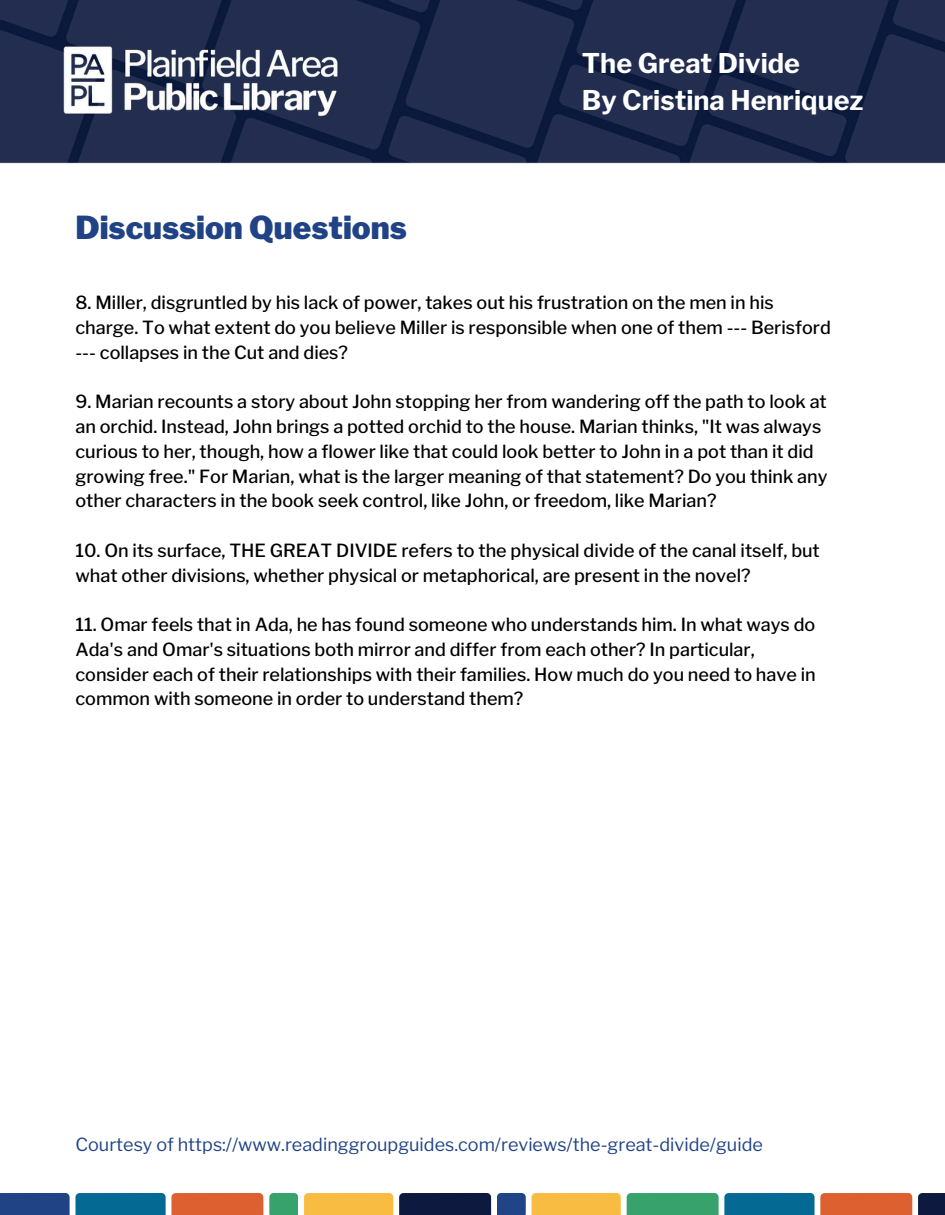
<style>
.page{position:relative;width:945px;height:1215px;background:#fff}
.page>*{position:absolute;margin:0;border:0;box-sizing:border-box;transform-origin:0 0}
.t1{font:900 31.5px "Libre Franklin";color:#204385}
.t2{font:700 27px/37.2px "Libre Franklin";color:#fff}
.t3{font:500 18px/24.8px "Libre Franklin";color:#000}
.t4{font:18px "Libre Franklin";color:#204385}
</style>
<div class="page">
<img style="left:0;top:0;width:945px;height:163px">
<svg style="left:0;top:1193px;width:263px;height:22px;background:#626372"></svg>
<svg style="left:269px;top:1193px;width:29px;height:22px"></svg>
<div style="left:304px;top:1193px;width:89px;height:22px;background:#f8bc42"></div>
<div style="left:399px;top:1193px;width:92px;height:22px;background:#0d193e"></div>
<svg style="left:497px;top:1193px;width:29px;height:22px"></svg>
<div style="left:532px;top:1193px;width:89px;height:22px;background:#f8bc42"></div>
<svg style="left:627px;top:1193px;width:285px;height:22px;background:#657f6b"></svg>
<div style="left:918px;top:1193px;width:27px;height:22px;background:#0d193e"></div>
<p class="t1" style="left:75px;top:209px;width:333px">Discussion Questions</p>
<h3 class="t2" style="left:582px;top:44px;width:283px">The Great Divide<br>By Cristina Henriquez</h3>
<h2 class="t3" style="left:75px;top:291px;width:757px">8. Miller, disgruntled by his lack of power, takes out his frustration on the men in his charge. To what extent do you believe Miller is responsible when one of them --- Berisford --- collapses in the Cut and dies?</h2>
<h1 class="t3" style="left:75px;top:390px;width:754px">9. Marian recounts a story about John stopping her from wandering off the path to look at an orchid. Instead, John brings a potted orchid to the house. Marian thinks, "It was always curious to her, though, how a flower like that could look better to John in a pot than it did growing free." For Marian, what is the larger meaning of that statement? Do you think any other characters in the book seek control, like John, or freedom, like Marian?</h1>
<h3 class="t3" style="left:75px;top:538px;width:746px">10. On its surface, THE GREAT DIVIDE refers to the physical divide of the canal itself, but what other divisions, whether physical or metaphorical, are present in the novel?</h3>
<h3 class="t3" style="left:75px;top:612px;width:742px">11. Omar feels that in Ada, he has found someone who understands him. In what ways do Ada's and Omar's situations both mirror and differ from each other? In particular, consider each of their relationships with their families. How much do you need to have in common with someone in order to understand them?</h3>
<h3 class="t4" style="left:75px;top:1134px;width:689px">Courtesy of https://www.readinggroupguides.com/reviews/the-great-divide/guide</h3>
</div>
